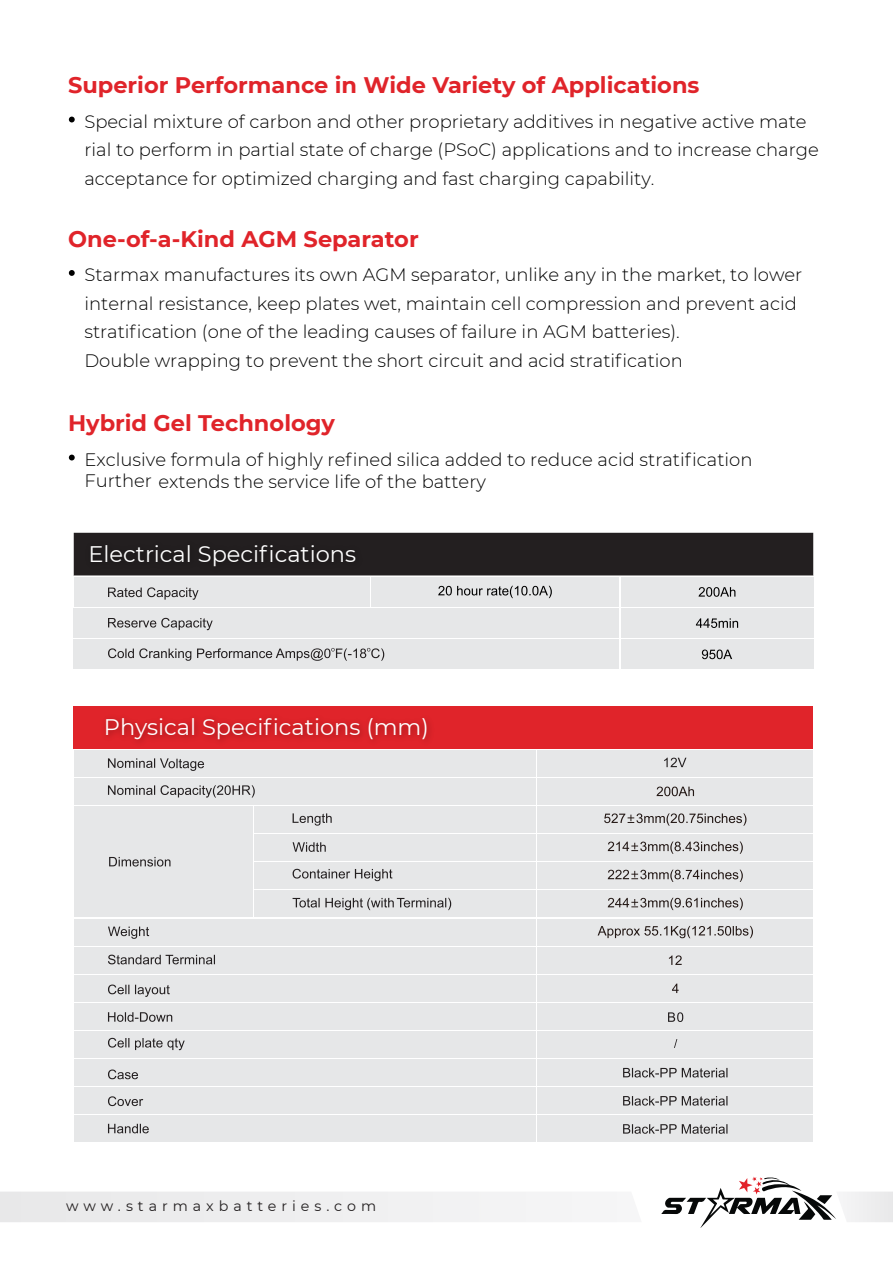
<style>
.page{position:relative;width:893px;height:1263px;background:#fff}
.page>*{position:absolute;margin:0;border:0;box-sizing:border-box;transform-origin:0 0}
.t1{font:700 22.5px "Montserrat";color:#e0242a}
.t2{font:22.5px "Montserrat";color:#fff}
.t3{font:300 18px/28.5px "Montserrat";color:#000}
.t4{font:14.25px "Montserrat";letter-spacing:.35em;color:#231f20}
</style>
<div class="page">
<div style="left:371px;top:577px;width:248px;height:29px;background:#e6e7e8"></div>
<div style="left:621px;top:577px;width:192px;height:29px;background:#e6e7e8"></div>
<div style="left:621px;top:609px;width:192px;height:29px;background:#e6e7e8"></div>
<div style="left:621px;top:640px;width:192px;height:29px;background:#e6e7e8"></div>
<div style="left:74px;top:577px;width:296px;height:29px;background:#e6e7e8"></div>
<div style="left:74px;top:609px;width:545px;height:29px;background:#e6e7e8"></div>
<div style="left:74px;top:640px;width:545px;height:29px;background:#e6e7e8"></div>
<div style="left:537px;top:750px;width:276px;height:26px;background:#e6e7e8"></div>
<div style="left:537px;top:778px;width:276px;height:27px;background:#e6e7e8"></div>
<div style="left:537px;top:806px;width:276px;height:27px;background:#e6e7e8"></div>
<div style="left:537px;top:834px;width:276px;height:27px;background:#e6e7e8"></div>
<div style="left:537px;top:863px;width:276px;height:26px;background:#e6e7e8"></div>
<div style="left:537px;top:891px;width:276px;height:26px;background:#e6e7e8"></div>
<div style="left:537px;top:919px;width:276px;height:26px;background:#e6e7e8"></div>
<div style="left:537px;top:947px;width:276px;height:26px;background:#e6e7e8"></div>
<div style="left:537px;top:975px;width:276px;height:26px;background:#e6e7e8"></div>
<div style="left:537px;top:1003px;width:276px;height:27px;background:#e6e7e8"></div>
<div style="left:537px;top:1031px;width:276px;height:27px;background:#e6e7e8"></div>
<div style="left:537px;top:1059px;width:276px;height:27px;background:#e6e7e8"></div>
<div style="left:537px;top:1088px;width:276px;height:26px;background:#e6e7e8"></div>
<div style="left:537px;top:1116px;width:276px;height:26px;background:#e6e7e8"></div>
<div style="left:74px;top:750px;width:461px;height:26px;background:#e6e7e8"></div>
<div style="left:74px;top:778px;width:461px;height:27px;background:#e6e7e8"></div>
<div style="left:254px;top:806px;width:281px;height:27px;background:#e6e7e8"></div>
<div style="left:74px;top:806px;width:178px;height:111px;background:#e6e7e8"></div>
<div style="left:254px;top:834px;width:281px;height:27px;background:#e6e7e8"></div>
<div style="left:254px;top:863px;width:281px;height:26px;background:#e6e7e8"></div>
<div style="left:254px;top:891px;width:281px;height:26px;background:#e6e7e8"></div>
<div style="left:74px;top:919px;width:461px;height:26px;background:#e6e7e8"></div>
<div style="left:74px;top:947px;width:461px;height:26px;background:#e6e7e8"></div>
<div style="left:74px;top:975px;width:461px;height:26px;background:#e6e7e8"></div>
<div style="left:74px;top:1003px;width:461px;height:27px;background:#e6e7e8"></div>
<div style="left:74px;top:1031px;width:461px;height:27px;background:#e6e7e8"></div>
<div style="left:74px;top:1059px;width:461px;height:27px;background:#e6e7e8"></div>
<div style="left:74px;top:1088px;width:461px;height:26px;background:#e6e7e8"></div>
<div style="left:74px;top:1116px;width:461px;height:26px;background:#e6e7e8"></div>
<div style="left:74px;top:706px;width:739px;height:42px;background:#e0242a"></div>
<div style="left:74px;top:533px;width:739px;height:42px;background:#231f20"></div>
<svg style="left:108px;top:758px;width:96px;height:13px"></svg>
<svg style="left:108px;top:785px;width:147px;height:13px"></svg>
<svg style="left:293px;top:813px;width:39px;height:13px"></svg>
<svg style="left:293px;top:842px;width:33px;height:10px"></svg>
<svg style="left:293px;top:869px;width:99px;height:12px"></svg>
<svg style="left:293px;top:898px;width:158px;height:12px"></svg>
<svg style="left:109px;top:857px;width:61px;height:9px"></svg>
<svg style="left:108px;top:926px;width:41px;height:13px"></svg>
<svg style="left:108px;top:955px;width:107px;height:9px"></svg>
<svg style="left:108px;top:1012px;width:64px;height:10px"></svg>
<svg style="left:108px;top:1038px;width:77px;height:12px"></svg>
<svg style="left:108px;top:1069px;width:30px;height:10px"></svg>
<svg style="left:108px;top:1096px;width:35px;height:10px"></svg>
<svg style="left:108px;top:1124px;width:41px;height:9px"></svg>
<svg style="left:108px;top:984px;width:62px;height:13px"></svg>
<svg style="left:108px;top:587px;width:91px;height:13px"></svg>
<svg style="left:108px;top:618px;width:105px;height:12px"></svg>
<svg style="left:108px;top:648px;width:276px;height:13px"></svg>
<svg style="left:668px;top:1012px;width:15px;height:10px"></svg>
<svg style="left:674px;top:1039px;width:3px;height:9px"></svg>
<div style="left:0;top:1192px;width:572px;height:30px;background:#eeeeef"></div>
<svg style="left:661px;top:1176px;width:232px;height:52px"></svg>
<div style="left:81px;top:535px;width:286px;height:41px;background:#221e1f"></div>
<img style="left:96px;top:718px;width:343px;height:31px">
<svg style="left:664px;top:758px;width:22px;height:9px"></svg>
<svg style="left:623px;top:1068px;width:104px;height:9px"></svg>
<svg style="left:623px;top:1096px;width:104px;height:9px"></svg>
<svg style="left:623px;top:1124px;width:104px;height:10px"></svg>
<svg style="left:657px;top:786px;width:37px;height:10px"></svg>
<svg style="left:604px;top:813px;width:142px;height:13px"></svg>
<svg style="left:608px;top:841px;width:135px;height:13px"></svg>
<svg style="left:608px;top:870px;width:135px;height:12px"></svg>
<svg style="left:608px;top:898px;width:135px;height:12px"></svg>
<svg style="left:598px;top:926px;width:155px;height:12px"></svg>
<svg style="left:669px;top:955px;width:13px;height:10px"></svg>
<svg style="left:672px;top:983px;width:7px;height:10px"></svg>
<svg style="left:699px;top:587px;width:36px;height:10px"></svg>
<svg style="left:702px;top:649px;width:30px;height:10px"></svg>
<svg style="left:696px;top:618px;width:42px;height:10px"></svg>
<svg style="left:438px;top:586px;width:114px;height:12px"></svg>
<svg style="left:69px;top:117px;width:6px;height:5px"></svg>
<svg style="left:69px;top:270px;width:6px;height:6px"></svg>
<svg style="left:69px;top:455px;width:6px;height:5px"></svg>
<p class="t1" style="left:68px;top:69px;width:633px">Superior Performance in Wide Variety of Applications</p>
<p class="t3" style="left:84px;top:107px;width:736px">Special mixture of carbon and other proprietary additives in negative active mate rial to perform in partial state of charge (PSoC) applications and to increase charge acceptance for optimized charging and fast charging capability.</p>
<p class="t1" style="left:68px;top:223px;width:352px">One-of-a-Kind AGM Separator</p>
<p class="t3" style="left:84px;top:260px;width:719px">Starmax manufactures its own AGM separator, unlike any in the market, to lower internal resistance, keep plates wet, maintain cell compression and prevent acid stratification (one of the leading causes of failure in AGM batteries).<br>Double wrapping to prevent the short circuit and acid stratification</p>
<p class="t1" style="left:68px;top:407px;width:268px">Hybrid Gel Technology</p>
<p class="t3" style="left:84px;top:448px;width:669px;line-height:21.9px">Exclusive formula of highly refined silica added to reduce acid stratification<br>Further extends the service life of the battery</p>
<p class="t2" style="left:88px;top:539px;width:269px">Electrical Specifications</p>
<p class="t2" style="left:104px;top:712px;width:326px">Physical Specifications (mm)</p>
<p class="t4" style="left:66px;top:1196px;width:312px">www.starmaxbatteries.com</p>
</div>
